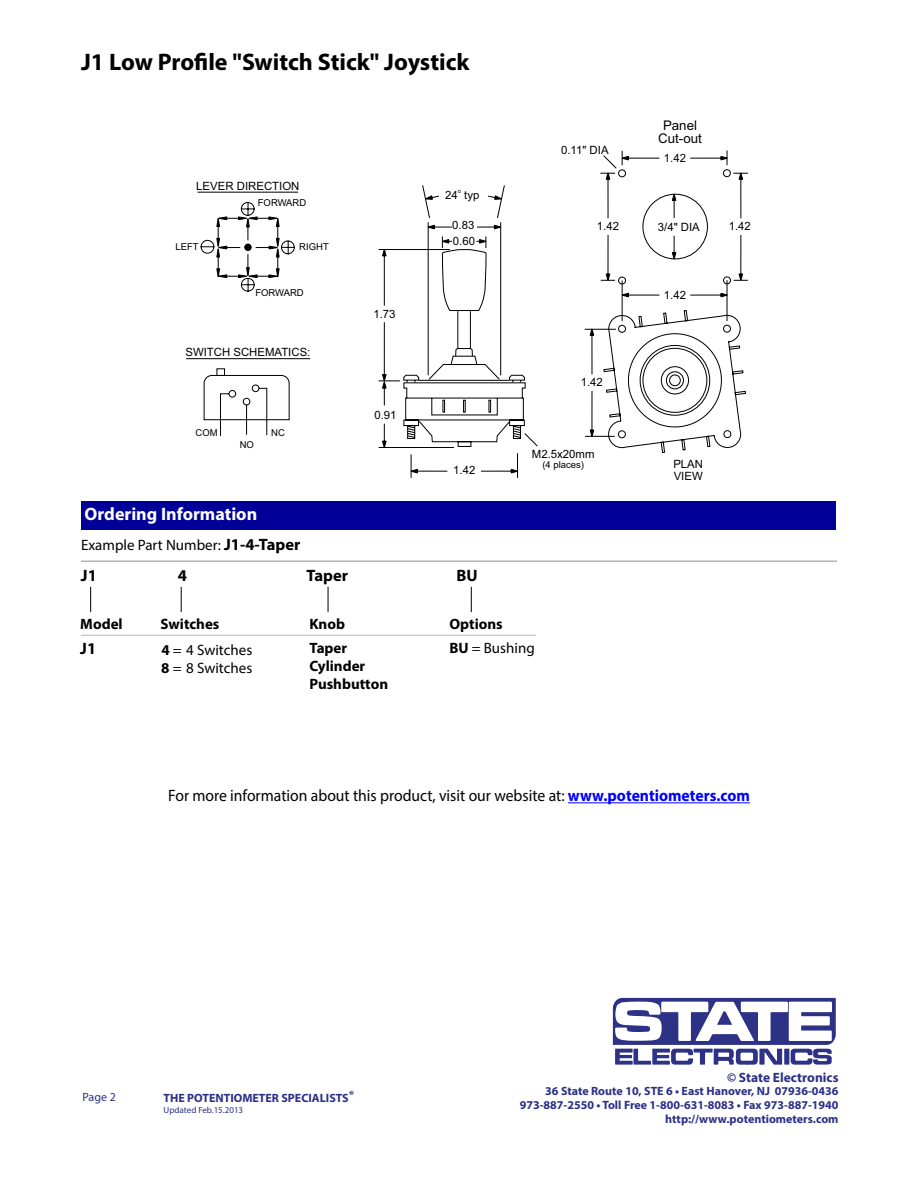
<style>
.page{position:relative;width:918px;height:1188px;background:#fff}
.page>*{position:absolute;margin:0;border:0;box-sizing:border-box;transform-origin:0 0}
.t1{font:700 24px "Myriad Pro";color:#000}
.t2{font:700 18px "Myriad Pro";color:#fff}
.t3{font:16.5px "Myriad Pro";color:#000;scale:.95 1}
.t4{font:700 16.5px "Myriad Pro";color:#000}
.t5{font:15px "Myriad Pro";color:#000}
.t6{font:700 15px/23.4px "Myriad Pro";color:#000}
.t7{font:700 13.5px "Myriad Pro";color:#2b3087}
.t8{font:13.35px/13.4px "Arial";color:#000;text-align:center}
.t9{font:700 12px/13.8px "Myriad Pro";color:#2b3087;text-align:right}
.t10{font:12px "Myriad Pro";color:#2b3087}
.t11{font:11.4px/11.4px "Arial";color:#000}
.t12{font:9.45px "Arial";color:#000}
.t13{font:9px "Myriad Pro";color:#2b3087}
.t14{font:5.7px "Arial";color:#000}
.s1{font-weight:700;font-size:16.5px}
.s2{font-weight:700}
.s3{font-weight:700;color:#00f}
</style>
<div class="page">
<svg style="left:613px;top:998px;width:223px;height:67px"></svg>
<hr style="left:568px;top:803px;width:182px;height:1px;background:#00f">
<svg style="left:328px;top:587px;width:1px;height:25px"></svg>
<svg style="left:90px;top:587px;width:1px;height:25px"></svg>
<svg style="left:181px;top:587px;width:1px;height:25px"></svg>
<svg style="left:471px;top:587px;width:1px;height:25px"></svg>
<hr style="left:81px;top:560px;width:756px;height:2px;background:#b4b4b4">
<svg style="left:410px;top:454px;width:108px;height:24px"></svg>
<svg style="left:378px;top:154px;width:369px;height:300px"></svg>
<svg style="left:186px;top:191px;width:125px;height:245px"></svg>
<div style="left:82px;top:501px;width:754px;height:28px;background:#009"></div>
<hr style="left:81px;top:635px;width:455px;height:1px;background:#b4b4b4">
<h1 class="t1" style="left:81px;top:46px;width:390px">J1 Low Profile "Switch Stick" Joystick</h1>
<p class="t11" style="left:196px;top:181px;width:105px">LEVER DIRECTION</p>
<p class="t12" style="left:258px;top:196px;width:50px">FORWARD</p>
<p class="t12" style="left:176px;top:241px;width:25px">LEFT</p>
<p class="t12" style="left:299px;top:241px;width:31px">RIGHT</p>
<p class="t12" style="left:255px;top:286px;width:50px">FORWARD</p>
<p class="t11" style="left:185px;top:347px;width:127px">SWITCH SCHEMATICS:</p>
<p class="t12" style="left:196px;top:426px;width:24px">COM</p>
<p class="t12" style="left:271px;top:426px;width:15px">NC</p>
<p class="t12" style="left:240px;top:439px;width:16px">NO</p>
<h2 class="t2" style="left:85px;top:502px;width:174px">Ordering Information</h2>
<p class="t11" style="left:373px;top:309px;width:24px">1.73</p>
<p class="t11" style="left:374px;top:410px;width:24px">0.91</p>
<p class="t11" style="left:445px;top:189px;width:14px">24</p>
<p class="t14" style="left:458px;top:187px;width:5px">o</p>
<p class="t11" style="left:464px;top:189px;width:17px">typ</p>
<p class="t11" style="left:452px;top:220px;width:24px">0.83</p>
<p class="t11" style="left:453px;top:236px;width:24px">0.60</p>
<p class="t11" style="left:453px;top:465px;width:24px">1.42</p>
<p class="t11" style="left:561px;top:145px;width:49px">0.11" DIA</p>
<p class="t8" style="left:658px;top:118px;width:45px">Panel<br>Cut-out</p>
<p class="t11" style="left:664px;top:153px;width:24px">1.42</p>
<p class="t11" style="left:597px;top:221px;width:24px">1.42</p>
<p class="t11" style="left:729px;top:221px;width:24px">1.42</p>
<p class="t11" style="left:658px;top:222px;width:44px">3/4" DIA</p>
<p class="t11" style="left:581px;top:377px;width:24px">1.42</p>
<p class="t11" style="left:664px;top:290px;width:24px">1.42</p>
<p class="t11" style="left:532px;top:449px;width:64px">M2.5x20mm</p>
<p class="t12" style="left:542px;top:459px;width:43px">(4 places)</p>
<p class="t11" style="left:673px;top:459px;width:31px">PLAN<br>VIEW</p>
<p class="t5" style="left:81px;top:536px;width:221px">Example Part Number: <span class="s1">J1-4-Taper</span></p>
<h3 class="t4" style="left:81px;top:565px;width:17px">J1</h3>
<h3 class="t4" style="left:178px;top:565px;width:11px">4</h3>
<h3 class="t4" style="left:307px;top:565px;width:43px">Taper</h3>
<h3 class="t4" style="left:457px;top:565px;width:23px">BU</h3>
<p class="t6" style="left:80px;top:611px;width:44px">Model</p>
<h3 class="t4" style="left:80px;top:637px;width:17px">J1</h3>
<p class="t6" style="left:161px;top:612px;width:60px">Switches</p>
<p class="t6" style="left:309px;top:612px;width:39px">Knob<br>Taper</p>
<p class="t6" style="left:309px;top:656px;width:80px;line-height:18px">Cylinder<br>Pushbutton</p>
<p class="t6" style="left:449px;top:612px;width:55px">Options</p>
<p class="t5" style="left:161px;top:641px;width:92px"><span class="s2">4</span> = 4 Switches</p>
<p class="t5" style="left:449px;top:638px;width:87px"><span class="s2">BU</span> = Bushing</p>
<p class="t5" style="left:161px;top:659px;width:93px"><span class="s2">8</span> = 8 Switches</p>
<h3 class="t3" style="left:168px;top:785px;width:614px">For more information about this product, visit our website at: <span class="s3">www.potentiometers.com</span></h3>
<p class="t10" style="left:83px;top:1089px;width:35px">Page 2</p>
<p class="t9" style="left:164px;top:1091px;width:192px">THE POTENTIOMETER SPECIALISTS®</p>
<p class="t13" style="left:164px;top:1104px;width:81px">Updated Feb.15.2013</p>
<p class="t7" style="left:727px;top:1068px;width:113px">© State Electronics</p>
<p class="t9" style="left:520px;top:1084px;width:320px">36 State Route 10, STE 6 • East Hanover, NJ 07936-0436<br>973-887-2550 • Toll Free 1-800-631-8083 • Fax 973-887-1940 http://www.potentiometers.com</p>
</div>
